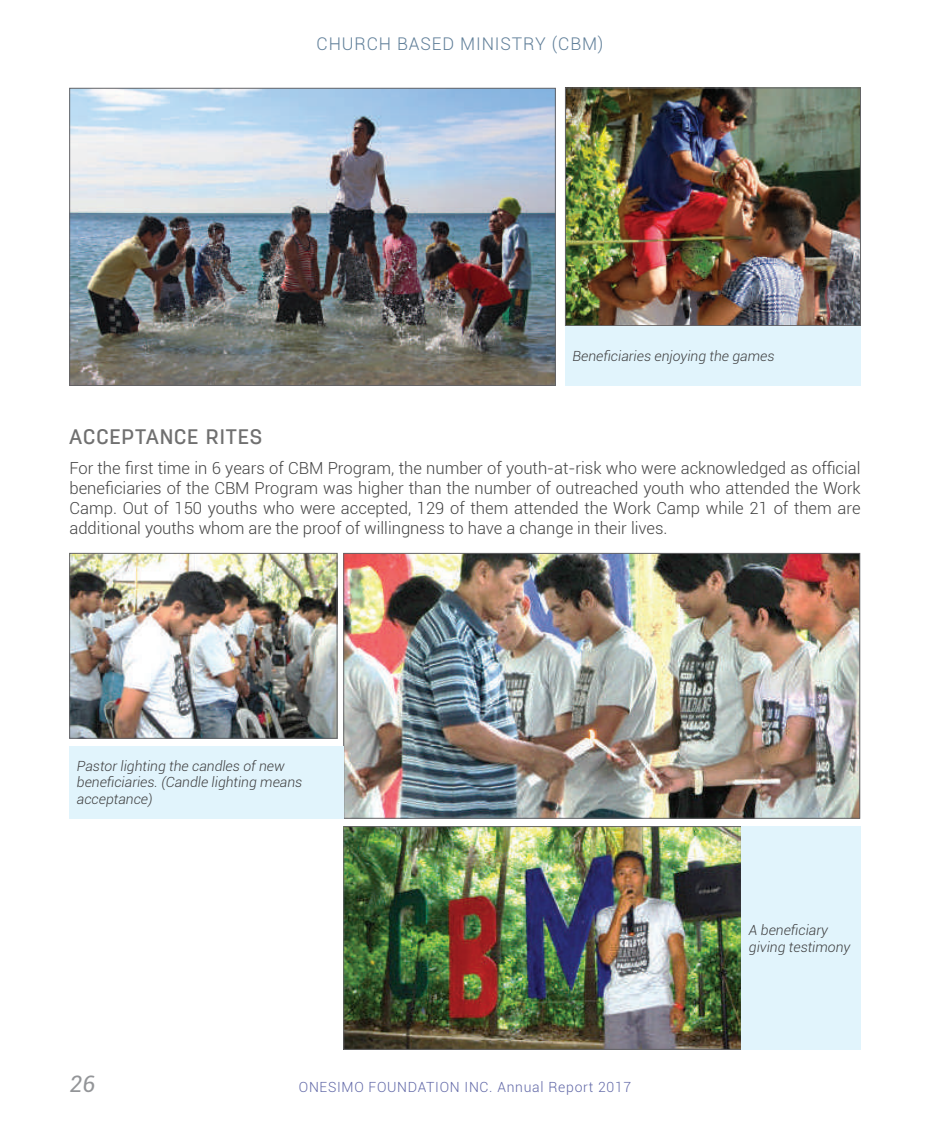
<style>
.page{position:relative;width:945px;height:1134px;background:#fff}
.page>*{position:absolute;margin:0;border:0;box-sizing:border-box;transform-origin:0 0}
.t1{font:italic 22.75px "Roboto";color:#939598}
.t2{font:500 21px "Antartida";letter-spacing:.065em;color:#707070}
.t3{font:300 17.5px "Roboto";letter-spacing:.05em;color:#607f99}
.t4{font:300 16.62px/19.9px "Roboto";color:#434343;text-align:justify}
.t5{font:italic 300 14px/16.8px "Roboto";color:#3e3e3f}
.t6{font:300 14px "Roboto";letter-spacing:.05em;color:#6168a7}
</style>
<div class="page">
<img style="left:71px;top:90px;width:483px;height:294px">
<div style="left:69px;top:88px;width:487px;height:298px;border:1px solid #636366"></div>
<img style="left:71px;top:555px;width:264px;height:182px">
<div style="left:69px;top:553px;width:268px;height:186px;border:1px solid #636366"></div>
<img style="left:567px;top:90px;width:292px;height:234px">
<div style="left:565px;top:88px;width:296px;height:238px;border:1px solid #636366"></div>
<img style="left:346px;top:555px;width:512px;height:262px">
<div style="left:344px;top:553px;width:516px;height:266px;border:1px solid #636366"></div>
<img style="left:346px;top:828px;width:394px;height:220px">
<div style="left:344px;top:826px;width:398px;height:224px;border:1px solid #636366"></div>
<div style="left:565px;top:326px;width:296px;height:60px;background:#e1f4fc"></div>
<div style="left:69px;top:746px;width:275px;height:73px;background:#e1f4fc"></div>
<div style="left:742px;top:826px;width:119px;height:224px;background:#e1f4fc"></div>
<p class="t3" style="left:317px;top:31px;width:93px">church base</p>
<p class="t3" style="left:442px;top:31px;width:30px">d ministry</p>
<p class="t3" style="left:552px;top:31px;width:53px">(CBM)</p>
<p class="t5" style="left:573px;top:347px;width:203px">Beneficiaries enjoying the games</p>
<p class="t2" style="left:69px;top:425px;width:14px">ACCE</p>
<p class="t2" style="left:122px;top:425px;width:129px">PTANCE RITES</p>
<p class="t4" style="left:69px;top:458px;width:793px">For the first time in 6 years of CBM Program, the number of youth-at-risk who were acknowledged as official beneficiaries of the CBM Program was higher than the number of outreached youth who attended the Work Camp. Out of 150 youths who were accepted, 129 of them attended the Work Camp while 21 of them are additional youths whom are the proof of willingness to have a change in their lives.</p>
<p class="t5" style="left:77px;top:757px;width:227px">Pastor lighting the candles of new beneficiaries. (Candle lighting means acceptance)</p>
<h1 class="t1" style="left:69px;top:1068px;width:27px">26</h1>
<p class="t6" style="left:299px;top:1078px;width:334px">ONESIMO FOUNDATION INC. Annual Report 2017</p>
<p class="t5" style="left:749px;top:921px;width:103px">A beneficiary giving testimony</p>
</div>
